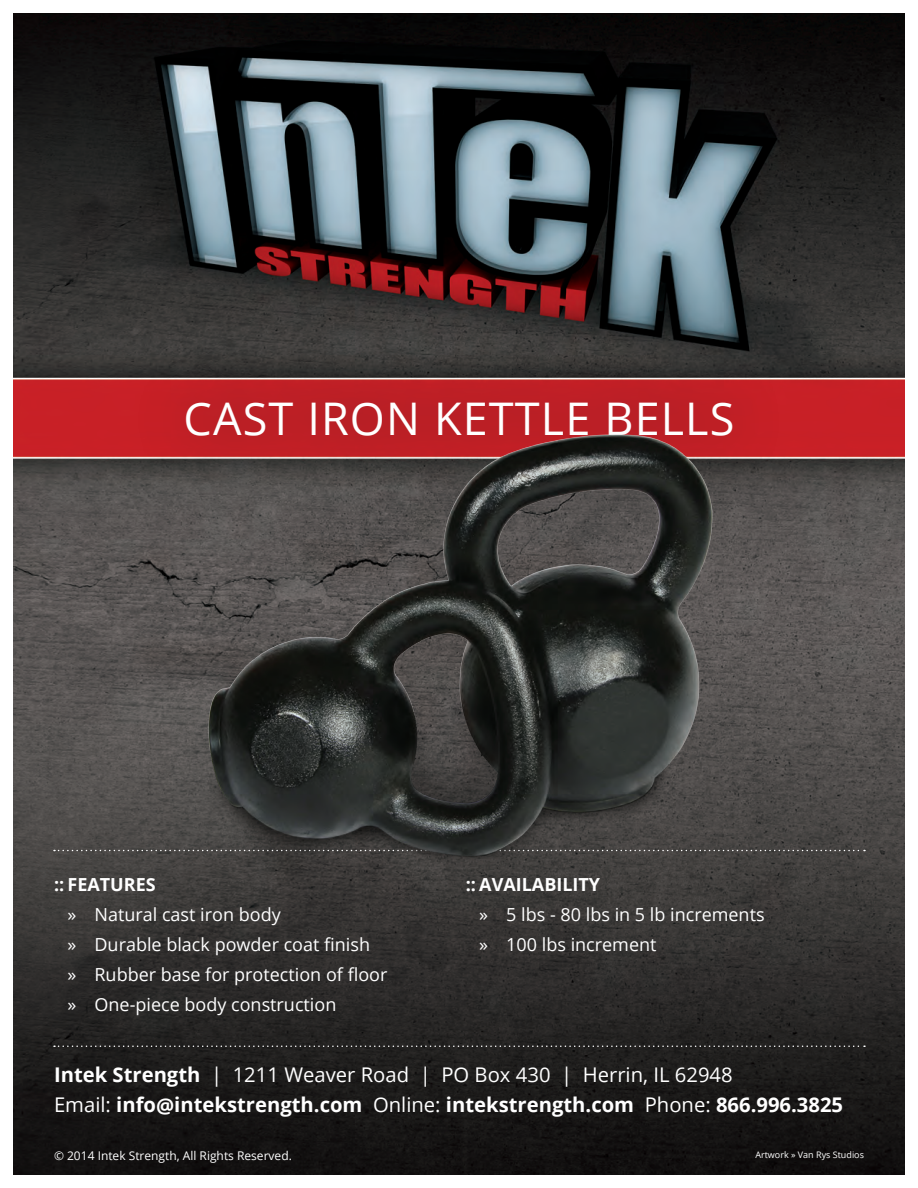
<style>
.page{position:relative;width:918px;height:1188px;background:#fff}
.page>*{position:absolute;margin:0;border:0;box-sizing:border-box;transform-origin:0 0}
.t1{font:45px "Open Sans";letter-spacing:.025em;color:#fff}
.t2{font:700 20.25px/30px "Open Sans";color:#fff}
.t3{font:18px/30px "Open Sans";color:#fff}
.t4{font:700 18px "Open Sans";color:#fff}
.t5{font:12px "Open Sans";color:#fff}
.t6{font:9px "Open Sans";color:#fff}
.s1{font-weight:400}
</style>
<div class="page">
<img style="left:14px;top:14px;width:890px;height:1160px">
<svg style="left:54px;top:1046px;width:811px;height:1px"></svg>
<svg style="left:54px;top:850px;width:811px;height:1px"></svg>
<div style="left:130px;top:344px;width:657px;height:151px;background:#231f20;opacity:.75"></div>
<img style="left:189px;top:425px;width:540px;height:449px">
<h1 class="t1" style="left:184px;top:388px;width:552px">CAST IRON KETTLE BELLS</h1>
<p class="t4" style="left:54px;top:872px;width:103px">:: FEATURES</p>
<p class="t3" style="left:68px;top:899px;width:321px">» Natural cast iron body<br>» Durable black powder coat finish<br>» Rubber base for protection of floor » One-piece body construction</p>
<p class="t4" style="left:466px;top:872px;width:136px">:: AVAILABILITY</p>
<p class="t3" style="left:479px;top:899px;width:287px">» 5 lbs - 80 lbs in 5 lb increments » 100 lbs increment</p>
<p class="t2" style="left:54px;top:1059px;width:791px">Intek Strength <span class="s1">| 1211 Weaver Road | PO Box 430 | Herrin, IL 62948<br>Email:</span> info@intekstrength.com <span class="s1">Online:</span> intekstrength.com <span class="s1">Phone:</span> 866.996.3825</p>
<p class="t5" style="left:54px;top:1147px;width:239px">© 2014 Intek Strength, All Rights Reserved.</p>
<p class="t6" style="left:755px;top:1149px;width:110px">Artwork » Van Rys Studios</p>
</div>
